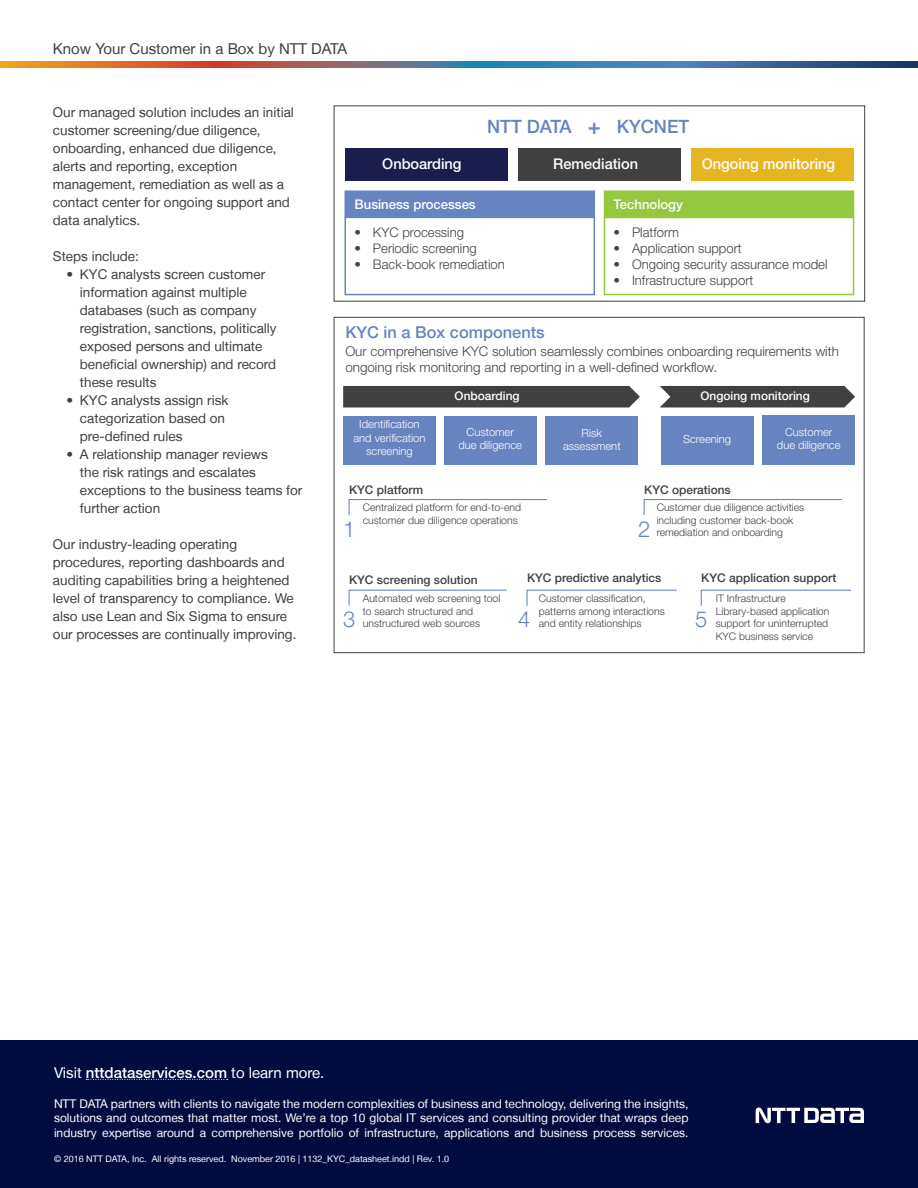
<style>
.page{position:relative;width:918px;height:1188px;background:#fff}
.page>*{position:absolute;margin:0;border:0;box-sizing:border-box;transform-origin:0 0}
.t1{font:300 22.05px "Helvetica Neue LT";color:#6684c0}
.t2{font:500 18.45px "Helvetica Neue LT";color:#6684c0}
.t3{font:500 16.5px "Helvetica Neue LT";color:#6684c0}
.t4{font:500 15px "Helvetica Neue LT";color:#fff}
.t5{font:15px "Helvetica Neue LT";color:#3e3e3f}
.t6{font:500 14.85px "Helvetica Neue LT";color:#fff}
.Body_Copy{font:13.5px/18px "Helvetica Neue LT";color:#3e3e3f}
.t7{font:300 13.5px/16.2px "Helvetica Neue LT";color:#404041}
.t8{font:300 13.35px/15.9px "Helvetica Neue LT";color:#404041}
.t9{font:500 13.35px "Helvetica Neue LT";color:#fff}
.t10{font:300 13.35px/15.9px "Helvetica Neue LT";color:#434444;text-align:justify}
.t11{font:12px/14.4px "Helvetica Neue LT";color:#fff;text-align:justify}
.t12{font:500 12px "Helvetica Neue LT";color:#404041}
.t13{font:500 12px "Helvetica Neue LT";color:#fff}
.t14{font:300 11.25px/13.5px "Helvetica Neue LT";color:#fff;text-align:center}
.t15{font:300 10.5px/12.6px "Helvetica Neue LT";color:#404041}
.t16{font:9px "Helvetica Neue LT";color:#fff}
.s1{font-size:22.05px}
.s2{color:#404041}
.s3{font-weight:400}
</style>
<div class="page">
<svg style="left:1px;top:61px;width:917px;height:7px;background:#736d77"></svg>
<div style="left:0;top:1040px;width:918px;height:148px;background:#000c40"></div>
<svg style="left:756px;top:1108px;width:108px;height:15px"></svg>
<svg style="left:86px;top:1079px;width:142px;height:1px"></svg>
<div style="left:345px;top:148px;width:162px;height:33px;background:#1a1d4d"></div>
<div style="left:345px;top:191px;width:249px;height:26px;background:#6684c0"></div>
<div style="left:345px;top:217px;width:250px;height:78px;border:1px solid #6684c0"></div>
<div style="left:604px;top:217px;width:250px;height:78px;border:1px solid #93c83f"></div>
<div style="left:604px;top:191px;width:250px;height:26px;background:#93c83f"></div>
<div style="left:604px;top:191px;width:250px;height:27px;border:1px solid #93c83f"></div>
<div style="left:518px;top:148px;width:162px;height:33px;background:#404041"></div>
<div style="left:691px;top:148px;width:163px;height:33px;background:#e5b621"></div>
<div style="left:343px;top:386px;width:297px;height:21px;background:#404041"></div>
<div style="left:660px;top:386px;width:195px;height:21px;background:#404041"></div>
<div style="left:343px;top:416px;width:93px;height:49px;background:#6684c0"></div>
<div style="left:444px;top:416px;width:93px;height:49px;background:#6684c0"></div>
<div style="left:546px;top:416px;width:92px;height:49px;background:#6684c0"></div>
<div style="left:661px;top:416px;width:92px;height:49px;background:#6684c0"></div>
<div style="left:762px;top:416px;width:93px;height:49px;background:#6684c0"></div>
<svg style="left:348px;top:499px;width:199px;height:16px"></svg>
<svg style="left:348px;top:589px;width:159px;height:17px"></svg>
<svg style="left:526px;top:589px;width:151px;height:17px"></svg>
<svg style="left:700px;top:589px;width:151px;height:17px"></svg>
<svg style="left:643px;top:499px;width:199px;height:16px"></svg>
<p class="t5" style="left:53px;top:40px;width:296px">Know Your Customer in a Box by NTT DATA</p>
<p class="Body_Copy" style="left:53px;top:103px;width:243px">Our managed solution includes an initial customer screening/due diligence, onboarding, enhanced due diligence, alerts and reporting, exception management, remediation as well as a contact center for ongoing support and data analytics.</p>
<p class="Body_Copy" style="left:53px;top:247px;width:88px">Steps include:</p>
<p class="Body_Copy" style="left:80px;top:265px;width:198px;text-indent:-14px">• KYC analysts screen customer information against multiple databases (such as company registration, sanctions, politically exposed persons and ultimate beneficial ownership) and record these results</p>
<p class="Body_Copy" style="left:80px;top:391px;width:150px;text-indent:-14px">• KYC analysts assign risk categorization based on pre-defined rules</p>
<p class="Body_Copy" style="left:80px;top:445px;width:224px;text-indent:-14px">• A relationship manager reviews<br>the risk ratings and escalates exceptions to the business teams for further action</p>
<p class="Body_Copy" style="left:53px;top:535px;width:245px">Our industry-leading operating procedures, reporting dashboards and auditing capabilities bring a heightened level of transparency to compliance. We also use Lean and Six Sigma to ensure our processes are continually improving.</p>
<p class="t2" style="left:487px;top:115px;width:204px">NTT DATA <span class="s1">+</span> KYCNET</p>
<p class="t6" style="left:382px;top:155px;width:81px">Onboarding</p>
<p class="t9" style="left:355px;top:196px;width:123px">Business processes</p>
<p class="t9" style="left:614px;top:196px;width:71px">Technology</p>
<p class="t6" style="left:553px;top:155px;width:86px">Remediation</p>
<p class="t6" style="left:702px;top:155px;width:135px">Ongoing monitoring</p>
<p class="t8" style="left:373px;top:224px;width:133px">KYC processing<br>Periodic screening<br>Back-book remediation</p>
<p class="t10" style="left:355px;top:224px;width:8px">• <span class="s2">• </span>•</p>
<p class="t8" style="left:632px;top:224px;width:197px">Platform<br>Application support<br>Ongoing security assurance model<br>Infrastructure support</p>
<p class="t10" style="left:614px;top:224px;width:8px">• <span class="s2">• </span>• •</p>
<p class="t3" style="left:345px;top:323px;width:201px">KYC in a Box components</p>
<p class="t7" style="left:345px;top:343px;width:495px">Our comprehensive KYC solution seamlessly combines onboarding requirements with ongoing risk monitoring and reporting in a well-defined workflow.</p>
<p class="t13" style="left:455px;top:388px;width:67px">Onboarding</p>
<p class="t13" style="left:700px;top:388px;width:111px">Ongoing monitoring</p>
<p class="t14" style="left:353px;top:417px;width:74px">Identification and verification screening</p>
<p class="t14" style="left:563px;top:426px;width:59px">Risk assessment</p>
<p class="t14" style="left:683px;top:432px;width:50px">Screening</p>
<p class="t14" style="left:777px;top:425px;width:65px">Customer due diligence</p>
<p class="t14" style="left:458px;top:425px;width:65px">Customer due diligence</p>
<p class="t12" style="left:349px;top:483px;width:76px">KYC platform</p>
<p class="t12" style="left:644px;top:483px;width:88px">KYC operations</p>
<p class="t15" style="left:657px;top:501px;width:149px">Customer due diligence activities including customer back-book</p>
<p class="t15" style="left:363px;top:501px;width:160px">Centralized platform for end-to-end customer due diligence operations</p>
<p class="t1" style="left:638px;top:515px;width:14px">2</p>
<p class="t1" style="left:343px;top:515px;width:14px">1</p>
<p class="t15" style="left:657px;top:526px;width:128px">remediation and onboarding</p>
<p class="t12" style="left:527px;top:571px;width:136px">KYC predictive analytics</p>
<p class="t15" style="left:539px;top:592px;width:127px">Customer classification, patterns among interactions and entity relationships</p>
<p class="t12" style="left:701px;top:571px;width:137px">KYC application support</p>
<p class="t15" style="left:716px;top:592px;width:115px">IT Infrastructure<br>Library-based application support for uninterrupted<br>KYC business service</p>
<p class="t12" style="left:349px;top:573px;width:130px">KYC screening solution</p>
<p class="t15" style="left:363px;top:592px;width:139px">Automated web screening tool to search structured and unstructured web sources</p>
<p class="t1" style="left:343px;top:606px;width:14px">3</p>
<p class="t1" style="left:518px;top:606px;width:14px">4</p>
<p class="t1" style="left:695px;top:606px;width:14px">5</p>
<p class="t4" style="left:54px;top:1064px;width:272px"><span class="s3">Visit</span> nttdataservices.com <span class="s3">to learn more.</span></p>
<p class="t11" style="left:54px;top:1096px;width:636px">NTT DATA partners with clients to navigate the modern complexities of business and technology, delivering the insights, solutions and outcomes that matter most. We’re a top 10 global IT services and consulting provider that wraps deep industry expertise around a comprehensive portfolio of infrastructure, applications and business process services.</p>
<p class="t16" style="left:54px;top:1153px;width:397px">© 2016 NTT DATA, Inc. All rights reserved. November 2016 | 1132_KYC_datasheet.indd | Rev. 1.0</p>
</div>
